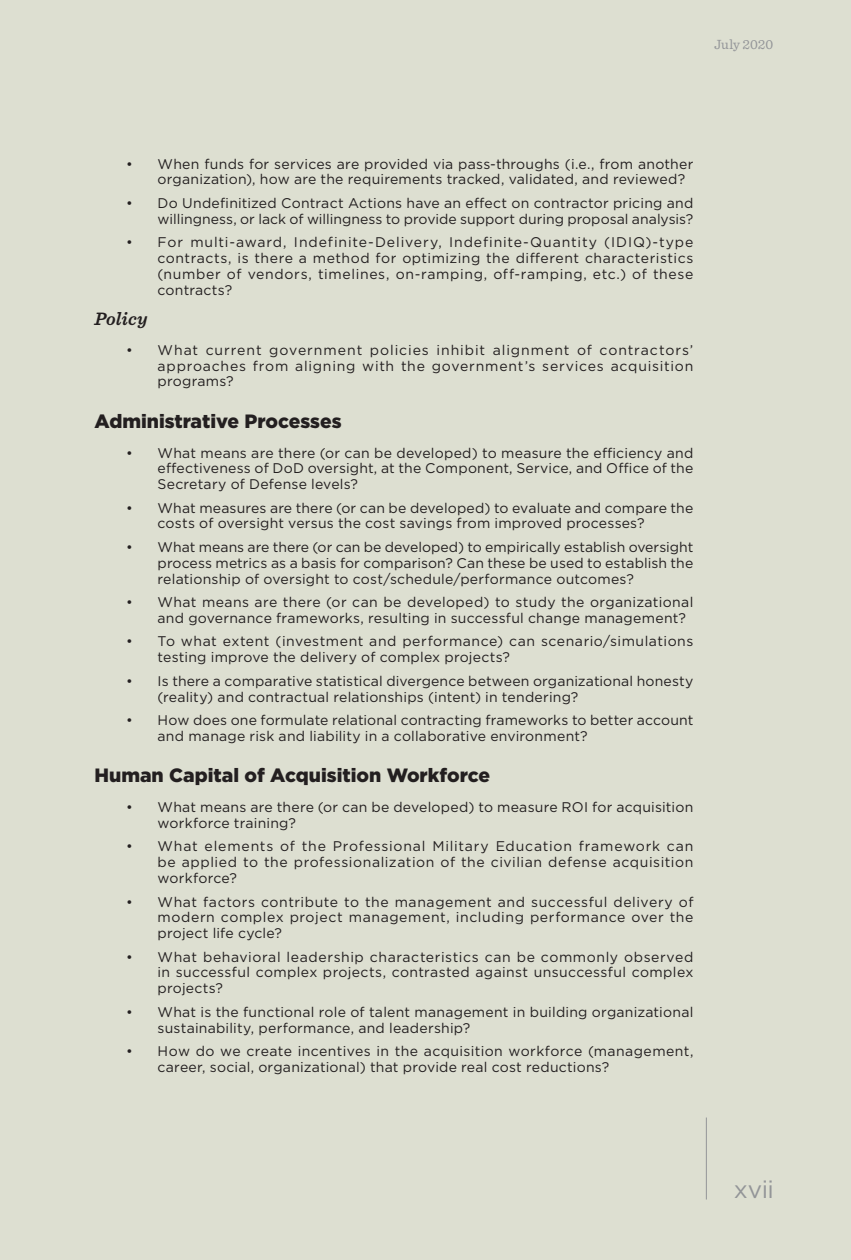
<style>
.page{position:relative;width:851px;height:1260px;background:#fff}
.page>*{position:absolute;margin:0;border:0;box-sizing:border-box;transform-origin:0 0}
.t1{font:24.5px "Gotham";color:#939598}
.t2{font:900 19.25px "Gotham";color:#231f20}
.t3{font:italic 600 18.9px "Sentinel";color:#231f20}
.t4{font:14px/15.8px "Gotham";letter-spacing:.015em;color:#231f20}
.t5{font:14px "Sentinel";letter-spacing:.005em;color:#939598}
</style>
<div class="page">
<div style="left:0;top:0;width:850px;height:1260px;background:#dddfd1"></div>
<hr style="left:706px;top:1118px;width:1px;height:82px;background:#939598">
<p class="t5" style="left:714px;top:34px;width:61px">July 2020</p>
<p class="t4" style="left:158px;top:156px;width:537px;text-indent:-32px">• When funds for services are provided via pass-throughs (i.e., from another organization), how are the requirements tracked, validated, and reviewed?</p>
<p class="t4" style="left:126px;top:195px;width:569px;text-align:right">• Do Undefinitized Contract Actions have an effect on contractor pricing and willingness, or lack of willingness to provide support during proposal analysis?</p>
<p class="t4" style="left:158px;top:234px;width:537px;text-align:justify;text-indent:-32px">• For multi-award, Indefinite-Delivery, Indefinite-Quantity (IDIQ)-type contracts, is there a method for optimizing the different characteristics (number of vendors, timelines, on-ramping, off-ramping, etc.) of these contracts?</p>
<h3 class="t3" style="left:94px;top:304px;width:55px">Policy</h3>
<p class="t4" style="left:158px;top:342px;width:537px;text-align:justify;text-indent:-32px">• What current government policies inhibit alignment of contractors’ approaches from aligning with the government’s services acquisition programs?</p>
<h2 class="t2" style="left:94px;top:408px;width:248px">Administrative Processes</h2>
<p class="t4" style="left:158px;top:444px;width:537px;text-align:justify;text-indent:-32px">• What means are there (or can be developed) to measure the efficiency and effectiveness of DoD oversight, at the Component, Service, and Office of the Secretary of Defense levels?</p>
<p class="t4" style="left:158px;top:500px;width:537px;text-indent:-32px">• What measures are there (or can be developed) to evaluate and compare the costs of oversight versus the cost savings from improved processes?</p>
<p class="t4" style="left:158px;top:539px;width:537px;text-align:justify;text-indent:-32px">• What means are there (or can be developed) to empirically establish oversight process metrics as a basis for comparison? Can these be used to establish the relationship of oversight to cost/schedule/performance outcomes?</p>
<p class="t4" style="left:158px;top:594px;width:537px;text-indent:-32px">• What means are there (or can be developed) to study the organizational and governance frameworks, resulting in successful change management?</p>
<p class="t4" style="left:158px;top:633px;width:537px;text-indent:-32px">• To what extent (investment and performance) can scenario/simulations testing improve the delivery of complex projects?</p>
<p class="t4" style="left:158px;top:673px;width:537px;text-indent:-32px">• Is there a comparative statistical divergence between organizational honesty (reality) and contractual relationships (intent) in tendering?</p>
<p class="t4" style="left:158px;top:712px;width:537px;text-indent:-32px">• How does one formulate relational contracting frameworks to better account and manage risk and liability in a collaborative environment?</p>
<h2 class="t2" style="left:94px;top:762px;width:397px">Human Capital of Acquisition Workforce</h2>
<p class="t4" style="left:158px;top:799px;width:537px;text-indent:-32px">• What means are there (or can be developed) to measure ROI for acquisition workforce training?</p>
<p class="t4" style="left:158px;top:838px;width:537px;text-align:justify;text-indent:-32px">• What elements of the Professional Military Education framework can be applied to the professionalization of the civilian defense acquisition workforce?</p>
<p class="t4" style="left:158px;top:893px;width:537px;text-align:justify;text-indent:-32px">• What factors contribute to the management and successful delivery of modern complex project management, including performance over the project life cycle?</p>
<p class="t4" style="left:158px;top:949px;width:537px;text-align:justify;text-indent:-32px">• What behavioral leadership characteristics can be commonly observed in successful complex projects, contrasted against unsuccessful complex projects?</p>
<p class="t4" style="left:158px;top:1004px;width:537px;text-indent:-32px">• What is the functional role of talent management in building organizational sustainability, performance, and leadership?</p>
<p class="t4" style="left:158px;top:1043px;width:537px;text-indent:-32px">• How do we create incentives in the acquisition workforce (management, career, social, organizational) that provide real cost reductions?</p>
<h1 class="t1" style="left:733px;top:1173px;width:42px">xvii</h1>
</div>
